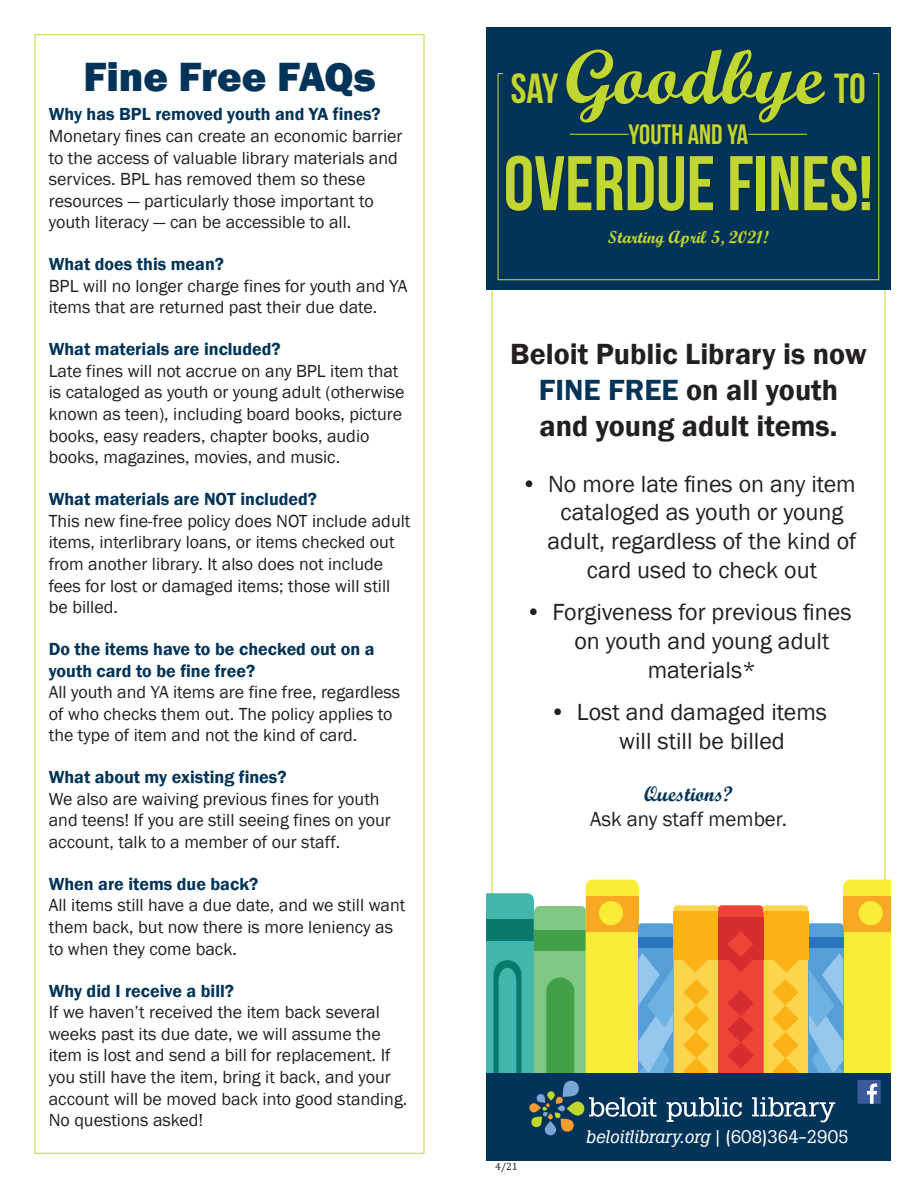
<style>
.page{position:relative;width:918px;height:1188px;background:#fff}
.page>*{position:absolute;margin:0;border:0;box-sizing:border-box;transform-origin:0 0}
.t1{font:700 77.1px "Bebas Neue";color:#c1d731}
.t2{font:77.1px "Script MT Bold";color:#c1d731}
.t3{font:800 42px "Franklin Gothic";color:#013458}
.t4{font:600 30px/36px "Franklin Gothic";color:#231f20;text-align:center}
.t5{font:700 28.05px "Bebas Neue";color:#c1d731}
.t6{font:24px/28.8px "Franklin Gothic";color:#231f20}
.t7{font:21px/25.2px "Franklin Gothic";color:#231f20;text-align:center}
.t8{font:18px/21.6px "Franklin Gothic";color:#231f20}
.t9{font:italic 18px "Boton BQ";color:#fff}
.t10{font:17.55px "Script MT Bold";color:#c1d731}
.t11{font:10.5px "Cambria";color:#231f20}
.s1{font-weight:600;color:#013458}
.s2{font-family:"Bebas Neue";font-weight:700;font-size:42.15px}
.s3{color:#013458}
.s4{font-family:"Script MT Bold";color:#013458}
.s5{font-style:normal}
</style>
<div class="page">
<svg style="left:534px;top:906px;width:53px;height:232px"></svg>
<div style="left:534px;top:931px;width:53px;height:20px;background:linear-gradient(to bottom,#42a146,#42a146)"></div>
<div style="left:586px;top:880px;width:53px;height:255px;background:#faec37;border-radius:7px"></div>
<div style="left:586px;top:896px;width:53px;height:35px;background:#f9a823"></div>
<div style="left:586px;top:1073px;width:53px;height:17px;background:#013458"></div>
<div style="left:486px;top:1074px;width:405px;height:87px;background:#013458"></div>
<div style="left:567px;top:1102px;width:17px;height:14px;background:#c1d72f;border-radius:7px"></div>
<svg style="left:486px;top:893px;width:94px;height:243px"></svg>
<svg style="left:589px;top:880px;width:302px;height:243px"></svg>
<div style="left:486px;top:27px;width:405px;height:262px;background:#013458"></div>
<div style="left:498px;top:73px;width:381px;height:207px;border:1px solid #c1d731"></div>
<div style="left:504px;top:48px;width:368px;height:165px;background:#231f20;opacity:.75"></div>
<hr style="left:570px;top:134px;width:59px;height:1px;background:#c1d731">
<hr style="left:748px;top:134px;width:59px;height:1px;background:#c1d731">
<p class="t3" style="left:83px;top:49px;width:294px">Fine Free FAQs</p>
<p class="t8" style="left:49px;top:104px;width:355px"><span class="s1">Why has BPL removed youth and YA fines?<br></span>Monetary fines can create an economic barrier to the access of valuable library materials and services. BPL has removed them so these resources — particularly those important to youth literacy — can be accessible to all.</p>
<p class="t8" style="left:49px;top:254px;width:360px"><span class="s1">What does this mean?<br></span>BPL will no longer charge fines for youth and YA items that are returned past their due date.</p>
<p class="t8" style="left:49px;top:339px;width:357px"><span class="s1">What materials are included?<br></span>Late fines will not accrue on any BPL item that is cataloged as youth or young adult (otherwise known as teen), including board books, picture books, easy readers, chapter books, audio books, magazines, movies, and music.</p>
<p class="t8" style="left:49px;top:489px;width:363px"><span class="s1">What materials are NOT included?<br></span>This new fine-free policy does NOT include adult items, interlibrary loans, or items checked out from another library. It also does not include fees for lost or damaged items; those will still be billed.</p>
<p class="t8" style="left:49px;top:639px;width:353px"><span class="s1">Do the items have to be checked out on a youth card to be fine free?<br></span>All youth and YA items are fine free, regardless of who checks them out. The policy applies to the type of item and not the kind of card.</p>
<p class="t8" style="left:49px;top:767px;width:344px"><span class="s1">What about my existing fines?<br></span>We also are waiving previous fines for youth and teens! If you are still seeing fines on your account, talk to a member of our staff.</p>
<p class="t8" style="left:49px;top:873px;width:358px"><span class="s1">When are items due back?<br></span>All items still have a due date, and we still want them back, but now there is more leniency as to when they come back.</p>
<p class="t8" style="left:49px;top:980px;width:360px"><span class="s1">Why did I receive a bill?<br></span>If we haven’t received the item back several weeks past its due date, we will assume the item is lost and send a bill for replacement. If you still have the item, bring it back, and your account will be moved back into good standing.<br>No questions asked!</p>
<p class="t2" style="left:511px;top:30px;width:357px"><span class="s2">SAY</span> Goodbye <span class="s2">TO</span></p>
<p class="t5" style="left:629px;top:118px;width:121px">YOUTH AND YA</p>
<p class="t1" style="left:504px;top:141px;width:371px">OVERDUE FINES!</p>
<p class="t10" style="left:608px;top:226px;width:162px">Starting April 5, 2021!</p>
<p class="t4" style="left:510px;top:336px;width:358px">Beloit Public Library is now<br><span class="s3">FINE FREE</span> on all youth<br>and young adult items.</p>
<p class="t6" style="left:521px;top:470px;width:336px">• No more late fines on any item</p>
<p class="t6" style="left:561px;top:498px;width:284px">cataloged as youth or young</p>
<p class="t6" style="left:548px;top:527px;width:310px">adult, regardless of the kind of</p>
<p class="t6" style="left:587px;top:556px;width:232px">card used to check out</p>
<p class="t6" style="left:525px;top:598px;width:328px">• Forgiveness for previous fines</p>
<p class="t6" style="left:575px;top:627px;width:257px">on youth and young adult</p>
<p class="t6" style="left:648px;top:656px;width:110px">materials*</p>
<p class="t6" style="left:619px;top:698px;width:209px;text-indent:-69px">• Lost and damaged items will still be billed</p>
<p class="t7" style="left:590px;top:782px;width:198px"><span class="s4">Questions?<br></span>Ask any staff member.</p>
<p class="t11" style="left:495px;top:1160px;width:24px">4/21</p>
<p class="t9" style="left:586px;top:1126px;width:264px">beloitlibrary.org <span class="s5">| (608)364-2905</span></p>
</div>
